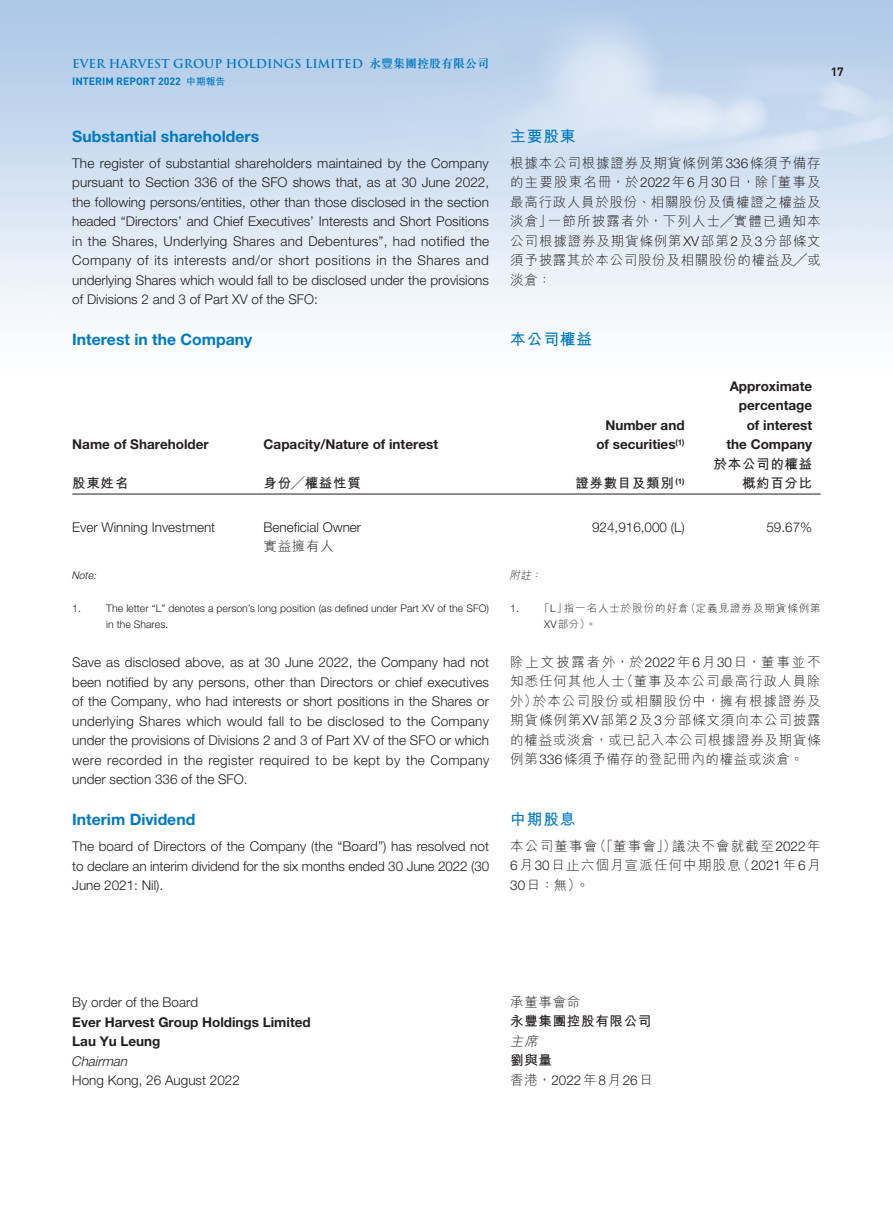
<style>
.page{position:relative;width:893px;height:1212px;background:#fff}
.page>*{position:absolute;margin:0;border:0;box-sizing:border-box;transform-origin:0 0}
._02_H2{font:700 15.75px "Helvetica Neue LT Std";color:#0079c2}
._02_H2-2{font:700 15.75px "M Hei HK";letter-spacing:.05em;color:#0079c2}
._00_txt{font:300 13.5px/19.5px "Helvetica Neue LT Std";color:#231f20;text-align:justify}
._00_txt-2{font:300 13.5px/19.5px "M Hei HK";letter-spacing:.05em;color:#231f20;text-align:justify}
._50_Table_txt{font:700 13.5px "Helvetica Neue LT Std";color:#231f20}
._50_Table_txt-2{font:300 13.5px "Helvetica Neue LT Std";color:#231f20}
._00_txt-3{font:700 13.5px "Helvetica Neue LT Std";color:#231f20}
._50_Table_txt-3{font:700 13.5px "M Hei HK";letter-spacing:.05em;color:#231f20}
._00_txt-4{font:700 13.5px "M Hei HK";letter-spacing:.05em;color:#231f20}
._00_txt-5{font:italic 300 13.5px "Helvetica Neue LT Std";color:#231f20}
._50_Table_txt-4{font:300 13.5px "M Hei HK";letter-spacing:.05em;color:#231f20}
._00_txt-6{font:italic 300 13.5px "M Hei HK";color:#231f20}
.t1{font:700 12px "Trajan Pro";color:#0079c2}
.t2{font:700 12px "DIN Pro";color:#231f20}
._06_Notes{font:300 10.5px/16.5px "Helvetica Neue LT Std";color:#231f20}
._06_Notes-2{font:300 10.5px/16.5px "M Hei HK";letter-spacing:.09em;color:#231f20}
.t3{font:700 10.5px "DIN Pro";color:#0079c2}
._06_Notes-3{font:italic 300 10.5px "Helvetica Neue LT Std";color:#231f20}
._06_Notes-4{font:italic 300 10.5px "M Hei HK";color:#231f20}
.s1{font-family:"M Sung HK"}
.s2{font-family:"M Hei HK";font-size:9.75px}
.s3{font-family:"Helvetica Neue LT Std"}
.s4{font-family:"M Hei HK"}
</style>
<div class="page">
<hr style="left:72px;top:494px;width:192px;height:1px;background:#231f20">
<hr style="left:264px;top:494px;width:301px;height:1px;background:#231f20">
<hr style="left:565px;top:494px;width:128px;height:1px;background:#231f20">
<hr style="left:693px;top:494px;width:128px;height:1px;background:#231f20">
<p class="t1" style="left:72px;top:56px;width:418px">EVER HARVEST GROUP HOLDINGS LIMITED <span class="s1">永豐集團控股有限公司</span></p>
<p class="t3" style="left:72px;top:74px;width:154px">INTERIM REPORT 2022 <span class="s2">中期報告</span></p>
<p class="t2" style="left:831px;top:63px;width:15px">17</p>
<p class="_02_H2" style="left:72px;top:126px;width:188px">Substantial shareholders</p>
<p class="_00_txt" style="left:72px;top:153px;width:418px">The register of substantial shareholders maintained by the Company pursuant to Section 336 of the SFO shows that, as at 30 June 2022, the following persons/entities, other than those disclosed in the section headed “Directors’ and Chief Executives’ Interests and Short Positions in the Shares, Underlying Shares and Debentures”, had notified the Company of its interests and/or short positions in the Shares and underlying Shares which would fall to be disclosed under the provisions of Divisions 2 and 3 of Part XV of the SFO:</p>
<p class="_02_H2" style="left:72px;top:330px;width:181px">Interest in the Company</p>
<p class="_50_Table_txt" style="left:72px;top:436px;width:138px">Name of Shareholder</p>
<p class="_50_Table_txt" style="left:264px;top:436px;width:176px">Capacity/Nature of interest</p>
<p class="_02_H2-2" style="left:510px;top:124px;width:67px">主要股東</p>
<p class="_00_txt-2" style="left:510px;top:153px;width:312px">根據本公司根據證券及期貨條例第<span class="s3">336</span>條須予備存的主要股東名冊，於<span class="s3">2022</span>年<span class="s3">6</span>月<span class="s3">30</span>日，除「董事及最高行政人員於股份、相關股份及債權證之權益及淡倉」一節所披露者外，下列人士╱實體已通知本公司根據證券及期貨條例第<span class="s3">XV</span>部第<span class="s3">2</span>及<span class="s3">3</span>分部條文須予披露其於本公司股份及相關股份的權益及╱或淡倉：</p>
<p class="_02_H2-2" style="left:510px;top:328px;width:83px">本公司權益</p>
<p class="_50_Table_txt" style="left:605px;top:416px;width:81px">Number and</p>
<p class="_50_Table_txt" style="left:596px;top:436px;width:90px">of securities<sup>(1)</sup></p>
<p class="_50_Table_txt" style="left:730px;top:377px;width:84px">Approximate</p>
<p class="_50_Table_txt" style="left:739px;top:397px;width:75px">percentage</p>
<p class="_50_Table_txt" style="left:747px;top:416px;width:67px">of interest</p>
<p class="_50_Table_txt" style="left:726px;top:436px;width:87px">the Company</p>
<p class="_50_Table_txt-3" style="left:72px;top:473px;width:58px">股東姓名</p>
<p class="_50_Table_txt-3" style="left:264px;top:473px;width:99px">身份╱權益性質</p>
<p class="_50_Table_txt-3" style="left:575px;top:473px;width:111px">證券數目及類別 <sup>(1)</sup></p>
<p class="_50_Table_txt-3" style="left:714px;top:454px;width:100px">於本公司的權益</p>
<p class="_50_Table_txt-3" style="left:742px;top:473px;width:72px">概約百分比</p>
<p class="_50_Table_txt-2" style="left:72px;top:519px;width:145px">Ever Winning Investment</p>
<p class="_50_Table_txt-2" style="left:264px;top:519px;width:99px">Beneficial Owner</p>
<p class="_50_Table_txt-2" style="left:592px;top:519px;width:94px">924,916,000 (L)</p>
<p class="_50_Table_txt-2" style="left:766px;top:519px;width:47px">59.67%</p>
<p class="_50_Table_txt-4" style="left:264px;top:539px;width:72px">實益擁有人</p>
<p class="_06_Notes-3" style="left:71px;top:569px;width:29px">Note:</p>
<p class="_06_Notes" style="left:72px;top:600px;width:10px">1.</p>
<p class="_06_Notes" style="left:106px;top:600px;width:384px">The letter “L” denotes a person’s long position (as defined under Part XV of the SFO) in the Shares.</p>
<p class="_00_txt" style="left:72px;top:652px;width:418px">Save as disclosed above, as at 30 June 2022, the Company had not been notified by any persons, other than Directors or chief executives of the Company, who had interests or short positions in the Shares or underlying Shares which would fall to be disclosed to the Company under the provisions of Divisions 2 and 3 of Part XV of the SFO or which were recorded in the register required to be kept by the Company under section 336 of the SFO.</p>
<p class="_02_H2" style="left:72px;top:810px;width:125px">Interim Dividend</p>
<p class="_00_txt" style="left:72px;top:836px;width:418px">The board of Directors of the Company (the “Board”) has resolved not to declare an interim dividend for the six months ended 30 June 2022 (30<br>June 2021: Nil).</p>
<p class="_06_Notes-4" style="left:509px;top:569px;width:36px">附註：</p>
<p class="_06_Notes-2" style="left:544px;top:599px;width:278px;text-indent:-34px"><span class="s3">1.</span> 「<span class="s3">L</span>」指一名人士於股份的好倉（定義見證券及期貨條例第<br><span class="s3">XV</span>部分）。</p>
<p class="_00_txt-2" style="left:510px;top:652px;width:312px">除上文披露者外，於<span class="s3">2022</span>年<span class="s3">6</span>月<span class="s3">30</span>日，董事並不知悉任何其他人士（董事及本公司最高行政人員除外）於本公司股份或相關股份中，擁有根據證券及期貨條例第<span class="s3">XV</span>部第<span class="s3">2</span>及<span class="s3">3</span>分部條文須向本公司披露的權益或淡倉，或已記入本公司根據證券及期貨條例第<span class="s3">336</span>條須予備存的登記冊內的權益或淡倉。</p>
<p class="_02_H2-2" style="left:510px;top:807px;width:67px">中期股息</p>
<p class="_00_txt-2" style="left:510px;top:836px;width:312px">本公司董事會（「董事會」）議決不會就截至<span class="s3">2022</span>年<span class="s3">6</span>月<span class="s3">30</span>日止六個月宣派任何中期股息（<span class="s3">2021</span>年<span class="s3">6</span>月<span class="s3">30</span>日：無）。</p>
<p class="_00_txt" style="left:72px;top:992px;width:127px">By order of the Board</p>
<p class="_00_txt-3" style="left:72px;top:1013px;width:240px">Ever Harvest Group Holdings Limited</p>
<p class="_00_txt-3" style="left:72px;top:1033px;width:90px">Lau Yu Leung</p>
<p class="_00_txt-5" style="left:71px;top:1052px;width:61px">Chairman</p>
<p class="_00_txt" style="left:72px;top:1070px;width:169px">Hong Kong, 26 August 2022</p>
<p class="_00_txt-2" style="left:510px;top:992px;width:72px">承董事會命</p>
<p class="_00_txt-4" style="left:510px;top:1011px;width:143px">永豐集團控股有限公司</p>
<p class="_00_txt-6" style="left:510px;top:1034px;width:32px">主席</p>
<p class="_00_txt-4" style="left:510px;top:1050px;width:43px">劉與量</p>
<p class="_00_txt" style="left:510px;top:1070px;width:144px"><span class="s4">香港，</span>2022<span class="s4">年</span>8<span class="s4">月</span>26<span class="s4">日</span></p>
</div>
